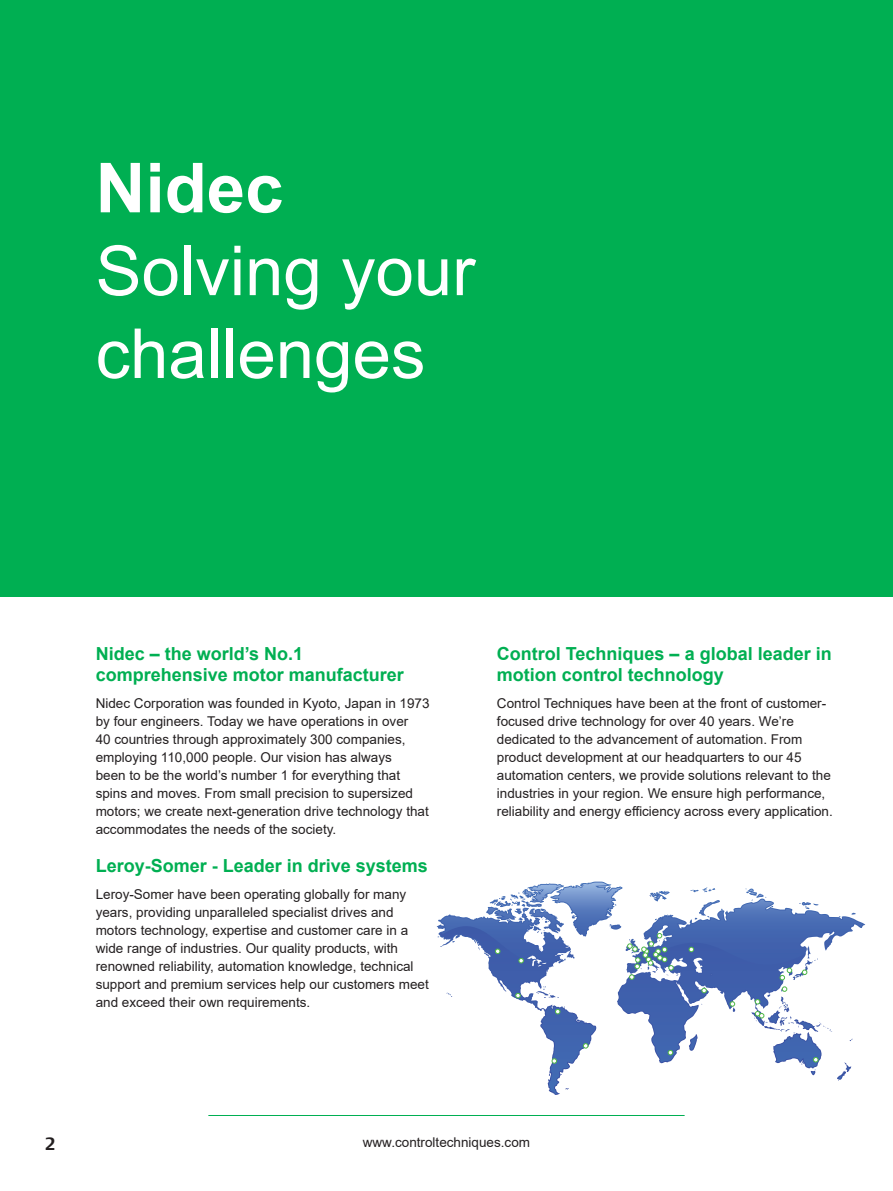
<style>
.page{position:relative;width:893px;height:1191px;background:#fff}
.page>*{position:absolute;margin:0;border:0;box-sizing:border-box;transform-origin:0 0}
.t1{font:69px/82.8px "Arial";color:#fff}
.t2{font:700 69px "Arial";color:#fff}
.t3{font:700 18px/21.6px "Arial";color:#00af52}
.t4{font:700 18px "DTL Argo T";color:#231f20}
.t5{font:13.5px/18px "Arial";color:#231f20}
</style>
<div class="page">
<hr style="left:208px;top:1115px;width:477px;height:1px;background:#00af52">
<div style="left:0;top:0;width:893px;height:596px;background:#00af52"></div>
<svg style="left:436px;top:883px;width:430px;height:212px"></svg>
<svg style="left:550px;top:881px;width:65px;height:55px"></svg>
<svg style="left:495px;top:949px;width:5px;height:4px"></svg>
<svg style="left:519px;top:958px;width:5px;height:5px"></svg>
<svg style="left:516px;top:993px;width:4px;height:5px"></svg>
<svg style="left:555px;top:1009px;width:5px;height:5px"></svg>
<svg style="left:583px;top:1043px;width:5px;height:5px"></svg>
<svg style="left:668px;top:1050px;width:5px;height:5px"></svg>
<svg style="left:702px;top:988px;width:5px;height:5px"></svg>
<svg style="left:689px;top:947px;width:5px;height:5px"></svg>
<svg style="left:802px;top:969px;width:5px;height:5px"></svg>
<svg style="left:780px;top:968px;width:12px;height:12px"></svg>
<svg style="left:782px;top:986px;width:5px;height:5px"></svg>
<svg style="left:755px;top:999px;width:5px;height:5px"></svg>
<svg style="left:730px;top:1001px;width:5px;height:5px"></svg>
<svg style="left:755px;top:1011px;width:9px;height:7px"></svg>
<svg style="left:813px;top:1057px;width:5px;height:5px"></svg>
<svg style="left:627px;top:933px;width:46px;height:46px"></svg>
<svg style="left:552px;top:1058px;width:5px;height:5px"></svg>
<h1 class="t2" style="left:96px;top:139px;width:189px">Nidec</h1>
<h1 class="t1" style="left:96px;top:229px;width:381px">Solving your challenges</h1>
<h2 class="t3" style="left:96px;top:642px;width:310px">Nidec – the world’s No.1 comprehensive motor manufacturer</h2>
<p class="t5" style="left:96px;top:694px;width:335px">Nidec Corporation was founded in Kyoto, Japan in 1973 by four engineers. Today we have operations in over<br>40 countries through approximately 300 companies, employing 110,000 people. Our vision has always<br>been to be the world’s number 1 for everything that spins and moves. From small precision to supersized motors; we create next-generation drive technology that accommodates the needs of the society.</p>
<h2 class="t3" style="left:96px;top:855px;width:334px">Leroy-Somer - Leader in drive systems</h2>
<p class="t5" style="left:96px;top:885px;width:335px">Leroy-Somer have been operating globally for many years, providing unparalleled specialist drives and motors technology, expertise and customer care in a wide range of industries. Our quality products, with renowned reliability, automation knowledge, technical support and premium services help our customers meet and exceed their own requirements.</p>
<h2 class="t3" style="left:497px;top:642px;width:336px">Control Techniques – a global leader in motion control technology</h2>
<p class="t5" style="left:497px;top:694px;width:337px">Control Techniques have been at the front of customer&shy;focused drive technology for over 40 years. We’re dedicated to the advancement of automation. From product development at our headquarters to our 45 automation centers, we provide solutions relevant to the industries in your region. We ensure high performance, reliability and energy efficiency across every application.</p>
<h2 class="t4" style="left:45px;top:1132px;width:12px">2</h2>
<p class="t5" style="left:363px;top:1133px;width:169px">www.controltechniques.com</p>
</div>
